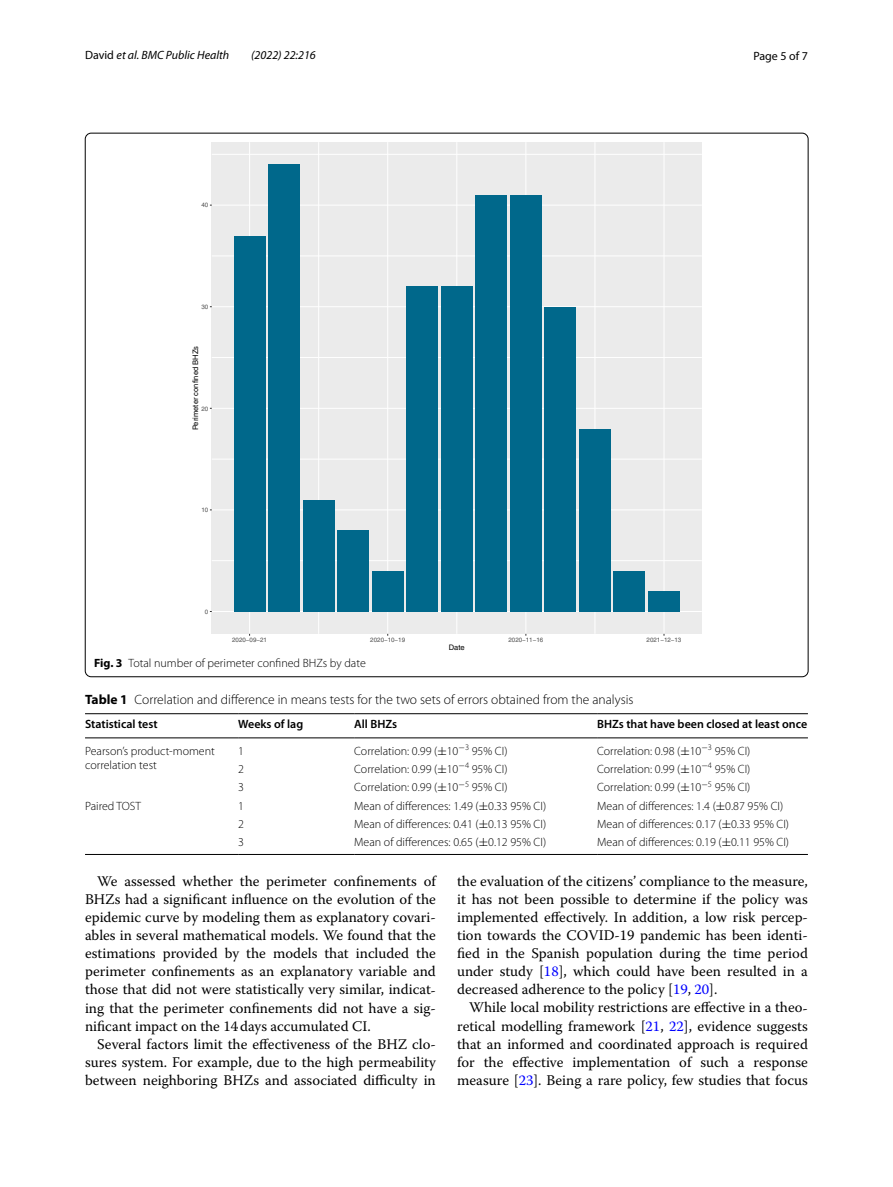
<style>
.page{position:relative;width:893px;height:1187px;background:#fff}
.page>*{position:absolute;margin:0;border:0;box-sizing:border-box;transform-origin:0 0}
.t1{font:14.7px/18px "Warnock Pro";color:#000;text-align:justify}
.t2{font:300 13.5px "Myriad Pro";color:#000}
.t3{font:300 12px/13.5px "Myriad Pro";color:#000}
.t4{font:600 12px "Myriad Pro";color:#000}
.t5{font:italic 12px "Myriad Pro";color:#000}
.t6{font:12px "Myriad Pro";color:#000}
.t7{font:7.65px "Helvetica";color:#000}
.t8{font:6.15px "Helvetica";color:#4d4d4d}
.s1{font-style:normal}
.s2{font-weight:700}
.s3{font-family:"MTSY";font-weight:400}
.s4{color:#00f}
</style>
<div class="page">
<div style="left:212px;top:142px;width:490px;height:491px;background:#ebebeb"></div>
<hr style="left:212px;top:560px;width:490px;height:1px;background:#fff">
<hr style="left:212px;top:459px;width:490px;height:1px;background:#fff">
<hr style="left:212px;top:357px;width:490px;height:1px;background:#fff">
<hr style="left:212px;top:256px;width:490px;height:1px;background:#fff">
<hr style="left:212px;top:154px;width:490px;height:1px;background:#fff">
<hr style="left:318px;top:142px;width:1px;height:491px;background:#fff">
<hr style="left:457px;top:142px;width:1px;height:491px;background:#fff">
<hr style="left:595px;top:142px;width:1px;height:491px;background:#fff">
<hr style="left:212px;top:611px;width:490px;height:1px;background:#fff">
<hr style="left:212px;top:509px;width:490px;height:1px;background:#fff">
<hr style="left:212px;top:408px;width:490px;height:1px;background:#fff">
<hr style="left:212px;top:306px;width:490px;height:1px;background:#fff">
<hr style="left:212px;top:205px;width:490px;height:1px;background:#fff">
<hr style="left:249px;top:142px;width:1px;height:491px;background:#fff">
<hr style="left:387px;top:142px;width:1px;height:491px;background:#fff">
<hr style="left:525px;top:142px;width:1px;height:491px;background:#fff">
<hr style="left:664px;top:142px;width:1px;height:491px;background:#fff">
<div style="left:234px;top:235px;width:31px;height:376px;background:#00688b"></div>
<div style="left:269px;top:164px;width:31px;height:447px;background:#00688b"></div>
<div style="left:303px;top:499px;width:31px;height:112px;background:#00688b"></div>
<div style="left:338px;top:530px;width:31px;height:81px;background:#00688b"></div>
<div style="left:372px;top:571px;width:31px;height:40px;background:#00688b"></div>
<div style="left:407px;top:286px;width:31px;height:325px;background:#00688b"></div>
<div style="left:441px;top:286px;width:31px;height:325px;background:#00688b"></div>
<div style="left:476px;top:195px;width:31px;height:416px;background:#00688b"></div>
<div style="left:510px;top:195px;width:31px;height:416px;background:#00688b"></div>
<div style="left:545px;top:307px;width:31px;height:304px;background:#00688b"></div>
<div style="left:579px;top:428px;width:31px;height:183px;background:#00688b"></div>
<div style="left:614px;top:571px;width:31px;height:40px;background:#00688b"></div>
<div style="left:648px;top:591px;width:31px;height:20px;background:#00688b"></div>
<hr style="left:85px;top:713px;width:153px;height:1px;background:#000">
<hr style="left:85px;top:737px;width:153px;height:1px;background:#000">
<hr style="left:238px;top:713px;width:116px;height:1px;background:#000">
<hr style="left:238px;top:737px;width:116px;height:1px;background:#000">
<hr style="left:354px;top:713px;width:243px;height:1px;background:#000">
<hr style="left:354px;top:737px;width:243px;height:1px;background:#000">
<hr style="left:597px;top:713px;width:211px;height:1px;background:#000">
<hr style="left:597px;top:737px;width:211px;height:1px;background:#000">
<hr style="left:85px;top:854px;width:153px;height:1px;background:#000">
<hr style="left:238px;top:854px;width:116px;height:1px;background:#000">
<hr style="left:354px;top:854px;width:243px;height:1px;background:#000">
<hr style="left:597px;top:854px;width:211px;height:1px;background:#000">
<p class="t5" style="left:85px;top:48px;width:146px"><span class="s1">David</span> et al. BMC Public Health</p>
<p class="t5" style="left:251px;top:48px;width:66px">(2022) 22:216</p>
<p class="t6" style="left:753px;top:48px;width:56px">Page 5 of 7</p>
<p class="t8" style="left:201px;top:202px;width:8px">40</p>
<p class="t8" style="left:201px;top:303px;width:8px">30</p>
<p class="t7" style="left:191px;top:430px;width:86px;rotate:-90deg">Perimeter confined BHZs</p>
<p class="t8" style="left:201px;top:405px;width:8px">20</p>
<p class="t8" style="left:201px;top:506px;width:8px">10</p>
<p class="t8" style="left:205px;top:608px;width:5px">0</p>
<p class="t8" style="left:232px;top:636px;width:36px">2020−09−21</p>
<p class="t8" style="left:370px;top:636px;width:36px">2020−10−19</p>
<p class="t8" style="left:508px;top:636px;width:36px">2020−11−16</p>
<p class="t8" style="left:647px;top:636px;width:36px">2021−12−13</p>
<p class="t7" style="left:449px;top:643px;width:18px">Date</p>
<p class="t3" style="left:94px;top:656px;width:273px"><span class="s2">Fig. 3</span> Total number of perimeter confined BHZs by date</p>
<p class="t2" style="left:85px;top:691px;width:550px"><span class="s2">Table 1</span> Correlation and difference in means tests for the two sets of errors obtained from the analysis</p>
<p class="t4" style="left:85px;top:716px;width:74px">Statistical test</p>
<p class="t4" style="left:238px;top:716px;width:67px">Weeks of lag</p>
<p class="t4" style="left:354px;top:716px;width:44px">All BHZs</p>
<p class="t4" style="left:597px;top:716px;width:212px">BHZs that have been closed at least once</p>
<p class="t3" style="left:85px;top:744px;width:131px">Pearson’s product-moment correlation test</p>
<p class="t3" style="left:238px;top:744px;width:7px">1</p>
<p class="t3" style="left:354px;top:744px;width:155px">Correlation: 0.99 (<span class="s3">±</span>10<sup>−</sup><sup>3</sup> 95% CI)</p>
<p class="t3" style="left:597px;top:744px;width:155px">Correlation: 0.98 (<span class="s3">±</span>10<sup>−</sup><sup>3</sup> 95% CI)</p>
<p class="t3" style="left:238px;top:762px;width:7px">2</p>
<p class="t3" style="left:354px;top:762px;width:155px">Correlation: 0.99 (<span class="s3">±</span>10<sup>−</sup><sup>4</sup> 95% CI)</p>
<p class="t3" style="left:597px;top:762px;width:155px">Correlation: 0.99 (<span class="s3">±</span>10<sup>−</sup><sup>4</sup> 95% CI)</p>
<p class="t3" style="left:238px;top:780px;width:7px">3</p>
<p class="t3" style="left:354px;top:780px;width:155px">Correlation: 0.99 (<span class="s3">±</span>10<sup>−</sup><sup>5</sup> 95% CI)</p>
<p class="t3" style="left:597px;top:780px;width:155px">Correlation: 0.99 (<span class="s3">±</span>10<sup>−</sup><sup>5</sup> 95% CI)</p>
<p class="t3" style="left:85px;top:799px;width:57px">Paired TOST</p>
<p class="t3" style="left:238px;top:798px;width:7px">1</p>
<p class="t3" style="left:354px;top:798px;width:193px">Mean of differences: 1.49 (<span class="s3">±</span>0.33 95% CI)</p>
<p class="t3" style="left:597px;top:798px;width:188px">Mean of differences: 1.4 (<span class="s3">±</span>0.87 95% CI)</p>
<p class="t3" style="left:238px;top:817px;width:7px">2</p>
<p class="t3" style="left:354px;top:817px;width:193px">Mean of differences: 0.41 (<span class="s3">±</span>0.13 95% CI)</p>
<p class="t3" style="left:597px;top:817px;width:193px">Mean of differences: 0.17 (<span class="s3">±</span>0.33 95% CI)</p>
<p class="t3" style="left:238px;top:835px;width:7px">3</p>
<p class="t3" style="left:354px;top:835px;width:193px">Mean of differences: 0.65 (<span class="s3">±</span>0.12 95% CI)</p>
<p class="t3" style="left:597px;top:835px;width:193px">Mean of differences: 0.19 (<span class="s3">±</span>0.11 95% CI)</p>
<p class="t1" style="left:85px;top:872px;width:352px;text-indent:12px">We assessed whether the perimeter confinements of BHZs had a significant influence on the evolution of the epidemic curve by modeling them as explanatory covari&shy;ables in several mathematical models. We found that the estimations provided by the models that included the perimeter confinements as an explanatory variable and those that did not were statistically very similar, indicat&shy;ing that the perimeter confinements did not have a sig&shy;nificant impact on the 14days accumulated CI.</p>
<p class="t1" style="left:85px;top:1034px;width:352px;text-indent:12px">Several factors limit the effectiveness of the BHZ clo&shy;sures system. For example, due to the high permeability between neighboring BHZs and associated difficulty in</p>
<p class="t1" style="left:457px;top:872px;width:352px">the evaluation of the citizens’ compliance to the measure, it has not been possible to determine if the policy was implemented effectively. In addition, a low risk percep&shy;tion towards the COVID-19 pandemic has been identi&shy;fied in the Spanish population during the time period under study [<span class="s4">18</span>], which could have been resulted in a decreased adherence to the policy [<span class="s4">19</span>, <span class="s4">20</span>].</p>
<p class="t1" style="left:457px;top:998px;width:352px;text-indent:12px">While local mobility restrictions are effective in a theo&shy;retical modelling framework [<span class="s4">21</span>, <span class="s4">22</span>], evidence suggests that an informed and coordinated approach is required for the effective implementation of such a response measure [<span class="s4">23</span>]. Being a rare policy, few studies that focus</p>
</div>
